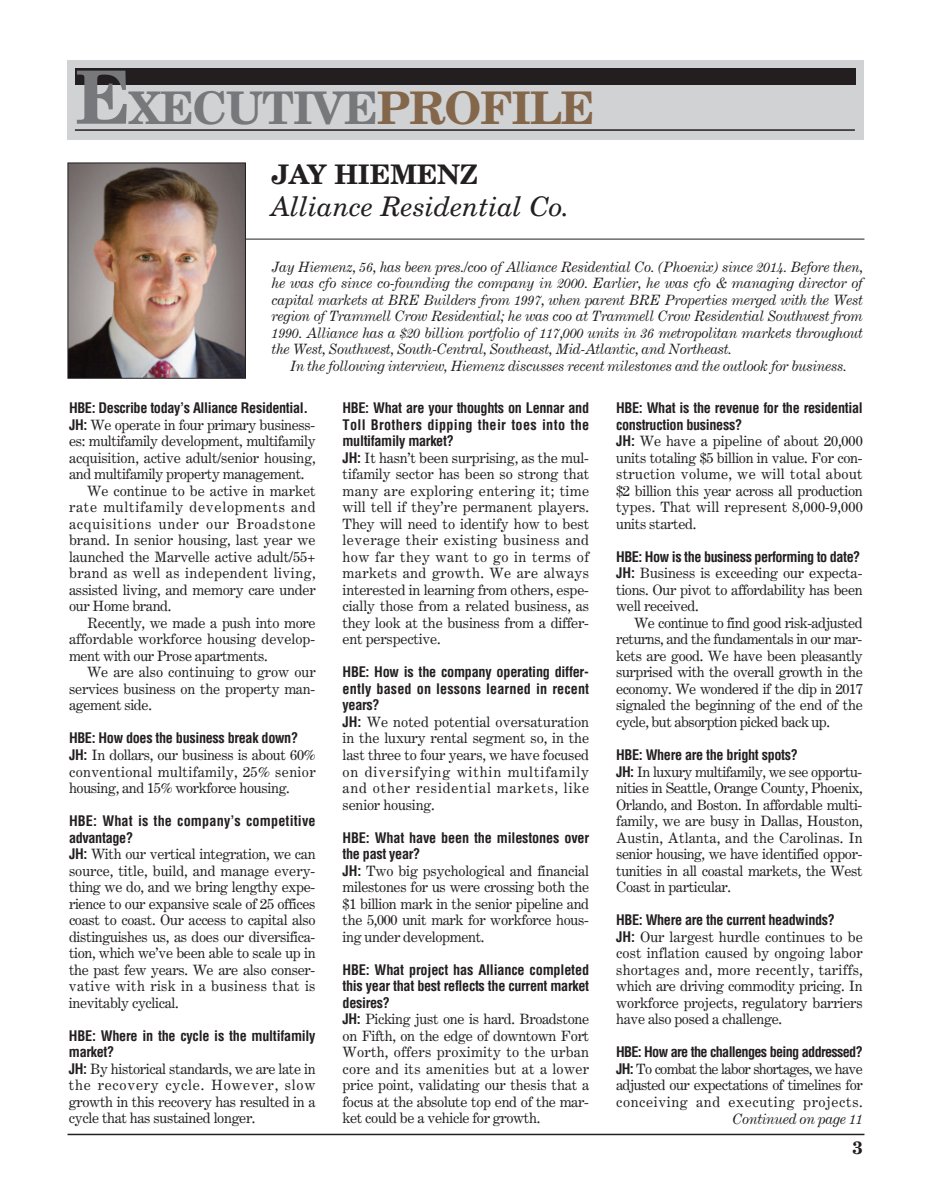
<style>
.page{position:relative;width:932px;height:1202px;background:#fff}
.page>*{position:absolute;margin:0;border:0;box-sizing:border-box;transform-origin:0 0}
.t1{font:700 45px "New Century Schlbk";letter-spacing:-.025em;color:#76787b}
.t2{font:italic 27px "New Century Schlbk";color:#231f20}
.t3{font:700 27px "New Century Schlbk";color:#231f20}
.t4{font:700 18px "New Century Schlbk";color:#231f20}
.t5{font:14.25px/16.5px "Century Expanded";letter-spacing:-.02em;color:#231f20;text-align:justify}
.t6{font:italic 14.25px/16.5px "Century Expanded";letter-spacing:-.025em;color:#231f20;text-align:justify}
.t7{font:700 condensed 14.25px/16.5px "Helvetica";letter-spacing:-.025em;color:#231f20}
.t8{font:14.25px "Century Expanded";color:#231f20}
.t9{font:14.25px "Century Expanded";letter-spacing:.05em;color:#231f20}
.t10{font:700 condensed 14.25px/16.5px "Helvetica";letter-spacing:.01em;color:#231f20}
.t11{font:700 condensed 14.25px "Helvetica";letter-spacing:-.05em;color:#231f20}
.t12{font:14.25px "Century Expanded";letter-spacing:.03em;color:#231f20}
.s1{font-size:73.5px}
.s2{color:#84664b}
.s3{font-family:"Helvetica";font-weight:700;font-stretch:condensed}
</style>
<div class="page">
<hr style="left:219px;top:239px;width:645px;height:1px;background:#231f20">
<div style="left:68px;top:60px;width:796px;height:80px;background:#d1d2d4"></div>
<div style="left:75px;top:68px;width:780px;height:17px;background:#231f20"></div>
<hr style="left:75px;top:129px;width:779px;height:2px;background:#231f20">
<img style="left:70px;top:164px;width:174px;height:212px">
<div style="left:68px;top:162px;width:178px;height:216px;border:1px solid #231f20"></div>
<hr style="left:68px;top:1133px;width:796px;height:2px;background:#231f20">
<h1 class="t1" style="left:75px;top:91px;width:520px"><span class="s1">E</span>XECUTIVE<span class="s2">PROFILE</span></h1>
<h2 class="t3" style="left:272px;top:164px;width:208px">JAY HIEMENZ</h2>
<h2 class="t2" style="left:272px;top:197px;width:299px">Alliance Residential Co.</h2>
<p class="t6" style="left:271px;top:260px;width:592px">Jay Hiemenz, 56, has been pres./coo of Alliance Residential Co. (Phoenix) since 2014. Before then, he was cfo since co-founding the company in 2000. Earlier, he was cfo &amp; managing director of capital markets at BRE Builders from 1997, when parent BRE Properties merged with the West region of Trammell Crow Residential; he was coo at Trammell Crow Residential Southwest from 1990. Alliance has a $20 billion portfolio of 117,000 units in 36 metropolitan markets throughout the West, Southwest, South-Central, Southeast, Mid-Atlantic, and Northeast.</p>
<p class="t6" style="left:290px;top:359px;width:558px">In the following interview, Hiemenz discusses recent milestones and the outlook for business.</p>
<p class="t7" style="left:69px;top:400px;width:241px">HBE: Describe today’s Alliance Residential.</p>
<p class="t5" style="left:69px;top:418px;width:248px"><span class="s3">JH:</span> We operate in four primary business-</p>
<p class="t5" style="left:69px;top:434px;width:248px">es: multifamily development, multifamily</p>
<p class="t5" style="left:69px;top:451px;width:248px">acquisition, active adult/senior housing,</p>
<p class="t5" style="left:69px;top:467px;width:237px">and multifamily property management.</p>
<p class="t8" style="left:87px;top:485px;width:230px">We continue to be active in market</p>
<p class="t9" style="left:69px;top:502px;width:248px">rate multifamily developments and</p>
<p class="t9" style="left:69px;top:518px;width:248px">acquisitions under our Broadstone</p>
<p class="t8" style="left:69px;top:535px;width:248px">brand. In senior housing, last year we</p>
<p class="t5" style="left:69px;top:550px;width:248px">launched the Marvelle active adult/55+</p>
<p class="t12" style="left:69px;top:568px;width:248px">brand as well as independent living,</p>
<p class="t5" style="left:69px;top:583px;width:248px">assisted living, and memory care under</p>
<p class="t5" style="left:69px;top:599px;width:104px">our Home brand.</p>
<p class="t5" style="left:87px;top:616px;width:230px">Recently, we made a push into more</p>
<p class="t8" style="left:69px;top:634px;width:248px">affordable workforce housing develop-</p>
<p class="t5" style="left:69px;top:649px;width:200px">ment with our Prose apartments.</p>
<p class="t5" style="left:87px;top:665px;width:230px">We are also continuing to grow our</p>
<p class="t5" style="left:69px;top:682px;width:248px">services business on the property man-</p>
<p class="t5" style="left:69px;top:698px;width:84px">agement side.</p>
<p class="t7" style="left:69px;top:730px;width:231px">HBE: How does the business break down?</p>
<p class="t5" style="left:69px;top:748px;width:248px"><span class="s3">JH:</span> In dollars, our business is about 60% conventional multifamily, 25% senior housing, and 15% workforce housing.</p>
<p class="t10" style="left:69px;top:813px;width:248px">HBE: What is the company’s competitive advantage?</p>
<p class="t5" style="left:69px;top:847px;width:248px"><span class="s3">JH:</span> With our vertical integration, we can source, title, build, and manage every&shy;thing we do, and we bring lengthy expe&shy;rience to our expansive scale of 25 offices coast to coast. Our access to capital also distinguishes us, as does our diversifica&shy;tion, which we’ve been able to scale up in the past few years. We are also conser&shy;vative with risk in a business that is inevitably cyclical.</p>
<p class="t7" style="left:69px;top:1027px;width:248px">HBE: Where in the cycle is the multifamily market?</p>
<p class="t5" style="left:69px;top:1061px;width:248px"><span class="s3">JH:</span> By historical standards, we are late in the recovery cycle. However, slow growth in this recovery has resulted in a cycle that has sustained longer.</p>
<p class="t7" style="left:342px;top:400px;width:248px;text-align:justify">HBE: What are your thoughts on Lennar and Toll Brothers dipping their toes into the multifamily market?</p>
<p class="t5" style="left:342px;top:451px;width:248px"><span class="s3">JH:</span> It hasn’t been surprising, as the mul&shy;tifamily sector has been so strong that many are exploring entering it; time will tell if they’re permanent players.<br>They will need to identify how to best leverage their existing business and how far they want to go in terms of markets and growth. We are always interested in learning from others, espe&shy;cially those from a related business, as they look at the business from a differ&shy;ent perspective.</p>
<p class="t7" style="left:342px;top:664px;width:248px;text-align:justify">HBE: How is the company operating differ&shy;ently based on lessons learned in recent years?</p>
<p class="t5" style="left:342px;top:715px;width:248px"><span class="s3">JH:</span> We noted potential oversaturation in the luxury rental segment so, in the last three to four years, we have focused on diversifying within multifamily and other residential markets, like senior housing.</p>
<p class="t7" style="left:342px;top:829px;width:248px">HBE: What have been the milestones over the past year?</p>
<p class="t5" style="left:342px;top:863px;width:248px"><span class="s3">JH:</span> Two big psychological and financial milestones for us were crossing both the $1 billion mark in the senior pipeline and the 5,000 unit mark for workforce hous&shy;ing under development.</p>
<p class="t7" style="left:342px;top:961px;width:248px;text-align:justify">HBE: What project has Alliance completed this year that best reflects the current market desires?</p>
<p class="t5" style="left:342px;top:1012px;width:248px"><span class="s3">JH:</span> Picking just one is hard. Broadstone on Fifth, on the edge of downtown Fort Worth, offers proximity to the urban core and its amenities but at a lower price point, validating our thesis that a focus at the absolute top end of the mar&shy;ket could be a vehicle for growth.</p>
<p class="t7" style="left:616px;top:400px;width:248px">HBE: What is the revenue for the residential construction business?</p>
<p class="t5" style="left:616px;top:434px;width:248px"><span class="s3">JH:</span> We have a pipeline of about 20,000 units totaling $5 billion in value. For con&shy;struction volume, we will total about $2 billion this year across all production types. That will represent 8,000-9,000 units started.</p>
<p class="t7" style="left:616px;top:549px;width:246px">HBE: How is the business performing to date?</p>
<p class="t5" style="left:616px;top:566px;width:248px"><span class="s3">JH:</span> Business is exceeding our expecta&shy;tions. Our pivot to affordability has been well received.</p>
<p class="t5" style="left:616px;top:616px;width:248px;text-indent:18px">We continue to find good risk-adjusted returns, and the fundamentals in our mar&shy;kets are good. We have been pleasantly surprised with the overall growth in the economy. We wondered if the dip in 2017 signaled the beginning of the end of the cycle, but absorption picked back up.</p>
<p class="t7" style="left:616px;top:747px;width:183px">HBE: Where are the bright spots?</p>
<p class="t5" style="left:616px;top:764px;width:248px"><span class="s3">JH:</span> In luxury multifamily, we see opportu&shy;nities in Seattle, Orange County, Phoenix, Orlando, and Boston. In affordable multi&shy;family, we are busy in Dallas, Houston, Austin, Atlanta, and the Carolinas. In senior housing, we have identified oppor&shy;tunities in all coastal markets, the West Coast in particular.</p>
<p class="t7" style="left:616px;top:912px;width:220px">HBE: Where are the current headwinds?</p>
<p class="t5" style="left:616px;top:929px;width:248px"><span class="s3">JH:</span> Our largest hurdle continues to be cost inflation caused by ongoing labor shortages and, more recently, tariffs, which are driving commodity pricing. In workforce projects, regulatory barriers have also posed a challenge.</p>
<p class="t11" style="left:616px;top:1043px;width:248px">HBE: How are the challenges being addressed?</p>
<p class="t5" style="left:616px;top:1061px;width:248px"><span class="s3">JH:</span> To combat the labor shortages, we have adjusted our expectations of timelines for conceiving and executing projects.</p>
<p class="t6" style="left:732px;top:1112px;width:132px">Continued on page 11</p>
<p class="t4" style="left:852px;top:1140px;width:12px">3</p>
</div>
